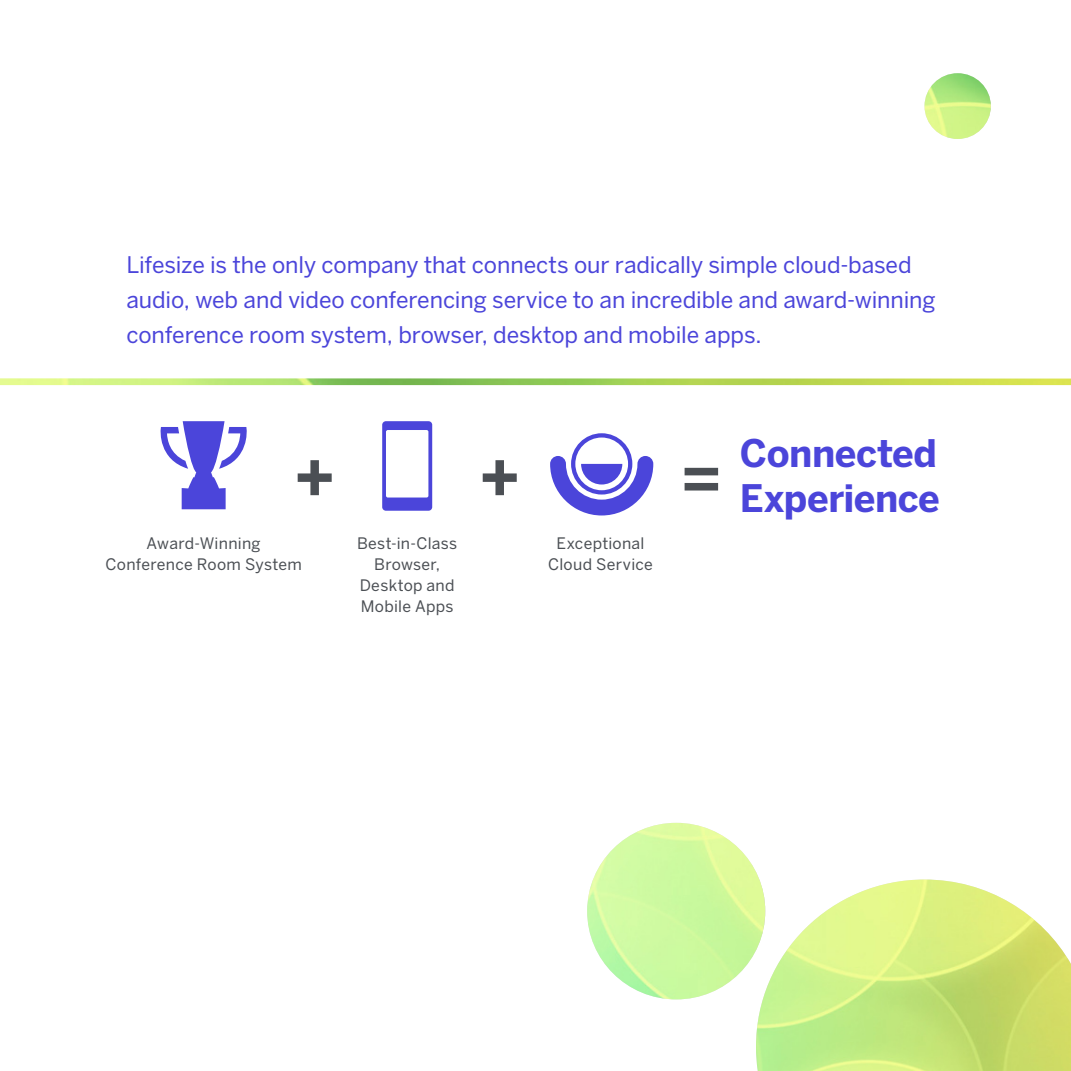
<style>
.page{position:relative;width:1071px;height:1071px;background:#fff}
.page>*{position:absolute;margin:0;border:0;box-sizing:border-box;transform-origin:0 0}
.t1{font:700 66.33px "Benton Sans";color:#4b4f54}
.t2{font:700 37.62px "Benton Sans";letter-spacing:-.015em;color:#4b45da}
.t3{font:22.75px/35px "Benton Sans";letter-spacing:-.005em;color:#4b45da}
.t4{font:15.75px/21px "Benton Sans";letter-spacing:.02em;color:#4b4f54;text-align:center}
</style>
<div class="page">
<img style="left:0;top:378px;width:1071px;height:7px">
<div style="left:382px;top:421px;width:50px;height:90px;background:#4b45da;border-radius:4px"></div>
<div style="left:386px;top:430px;width:42px;height:68px;background:#fff;border-radius:2px"></div>
<svg style="left:160px;top:421px;width:87px;height:88px"></svg>
<img style="left:756px;top:880px;width:315px;height:191px">
<img style="left:587px;top:823px;width:178px;height:176px">
<img style="left:925px;top:73px;width:66px;height:66px;border-radius:33px">
<svg style="left:550px;top:433px;width:103px;height:82px"></svg>
<p class="t3" style="left:126px;top:247px;width:811px">Lifesize is the only company that connects our radically simple cloud-based audio, web and video conferencing service to an incredible and award-winning conference room system, browser, desktop and mobile apps.</p>
<h2 class="t2" style="left:740px;top:431px;width:199px">Connected</h2>
<h1 class="t1" style="left:293px;top:437px;width:44px">+</h1>
<h1 class="t1" style="left:478px;top:437px;width:44px">+</h1>
<h2 class="t2" style="left:680px;top:476px;width:262px"><sup>=</sup> Experience</h2>
<p class="t4" style="left:357px;top:533px;width:102px">Best-in-Class<br>Browser,<br>Desktop and<br>Mobile Apps</p>
<p class="t4" style="left:548px;top:533px;width:106px">Exceptional<br>Cloud Service</p>
<p class="t4" style="left:105px;top:533px;width:198px">Award-Winning<br>Conference Room System</p>
</div>
